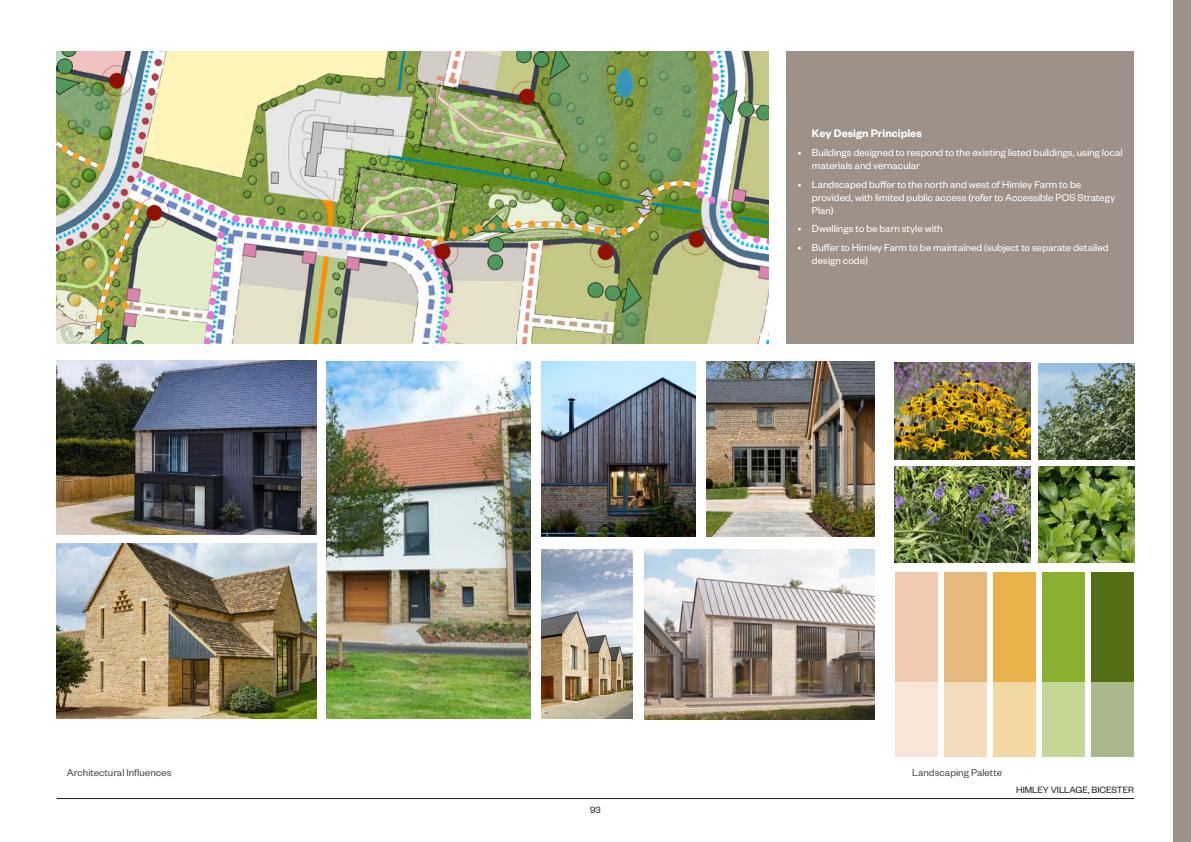
<style>
.page{position:relative;width:1191px;height:842px;background:#fff}
.page>*{position:absolute;margin:0;border:0;box-sizing:border-box;transform-origin:0 0}
.Sub_Header{font:600 12px "Founders Grotesk";color:#fff}
.t1{font:11px/13px "Founders Grotesk";color:#fff}
.Table_Text_small_10p{font:11px "Founders Grotesk";color:#4b4c4d}
.PageNumbers{font:10px "Founders Grotesk";color:#231f20}
</style>
<div class="page">
<img style="left:894px;top:363px;width:136px;height:96px">
<img style="left:1038px;top:467px;width:96px;height:96px">
<img style="left:894px;top:467px;width:137px;height:96px">
<div style="left:894px;top:573px;width:43px;height:109px;background:#f0cbb0"></div>
<div style="left:993px;top:573px;width:43px;height:109px;background:#e9b24a"></div>
<div style="left:944px;top:573px;width:42px;height:109px;background:#e7b87b"></div>
<div style="left:1042px;top:573px;width:43px;height:109px;background:#8baf2f"></div>
<div style="left:1091px;top:573px;width:43px;height:109px;background:#536f15"></div>
<img style="left:1038px;top:363px;width:96px;height:96px">
<div style="left:786px;top:51px;width:348px;height:292px;background:#9e9188"></div>
<img style="left:707px;top:362px;width:168px;height:175px">
<img style="left:57px;top:544px;width:259px;height:175px">
<img style="left:541px;top:549px;width:92px;height:170px">
<img style="left:327px;top:362px;width:203px;height:357px">
<img style="left:57px;top:361px;width:259px;height:173px">
<img style="left:644px;top:549px;width:231px;height:170px">
<img style="left:541px;top:362px;width:154px;height:175px">
<div style="left:894px;top:682px;width:43px;height:74px;background:#f7e5d7"></div>
<div style="left:993px;top:682px;width:43px;height:74px;background:#f4d8a4"></div>
<div style="left:944px;top:682px;width:42px;height:74px;background:#f3dbbd"></div>
<div style="left:1042px;top:682px;width:43px;height:74px;background:#c5d797"></div>
<div style="left:1091px;top:682px;width:43px;height:74px;background:#a9b78a"></div>
<img style="left:57px;top:51px;width:711px;height:292px">
<div style="left:1174px;top:0;width:17px;height:842px;background:#9e9188"></div>
<hr style="left:57px;top:798px;width:1077px;height:1px;background:#231f20">
<p class="Sub_Header" style="left:812px;top:126px;width:111px">Key Design Principles</p>
<p class="t1" style="left:812px;top:146px;width:312px;text-indent:-14px">• Buildings designed to respond to the existing listed buildings, using local materials and vernacular</p>
<p class="t1" style="left:812px;top:177px;width:305px;text-indent:-14px">• Landscaped buffer to the north and west of Himley Farm to be provided, with limited public access (refer to Accessible POS Strategy<br>Plan)</p>
<p class="t1" style="left:798px;top:222px;width:146px">• Dwellings to be barn style with</p>
<p class="t1" style="left:812px;top:241px;width:298px;text-indent:-14px">• Buffer to Himley Farm to be maintained (subject to separate detailed design code)</p>
<p class="Table_Text_small_10p" style="left:67px;top:766px;width:106px">Architectural Influences</p>
<p class="Table_Text_small_10p" style="left:912px;top:766px;width:91px">Landscaping Palette</p>
<p class="PageNumbers" style="left:590px;top:803px;width:12px">93</p>
<p class="PageNumbers" style="left:1016px;top:783px;width:120px">HIMLEY VILLAGE, BICESTER</p>
</div>
